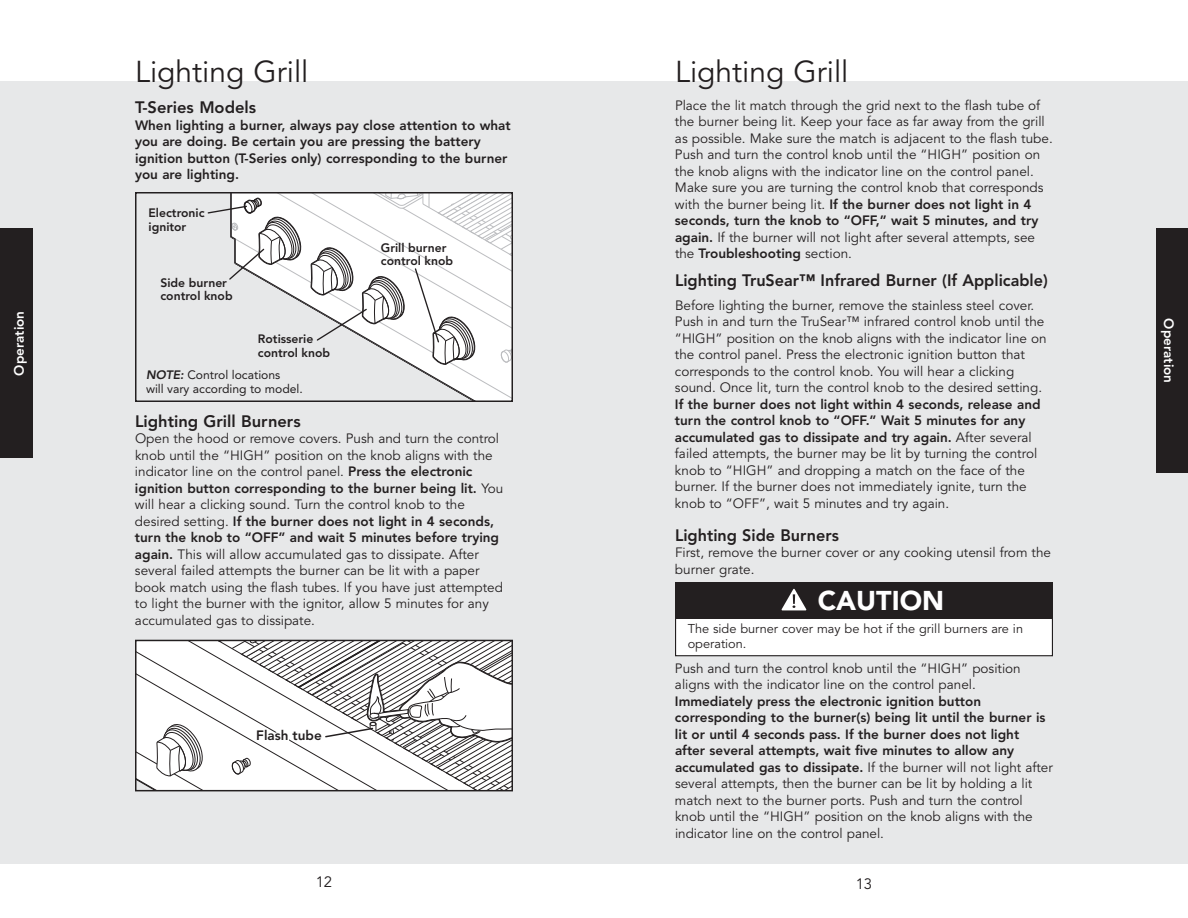
<style>
.page{position:relative;width:1188px;height:918px;background:#fff}
.page>*{position:absolute;margin:0;border:0;box-sizing:border-box;transform-origin:0 0}
.t1{font:30px "Avenir";color:#231f20}
.t2{font:900 27px "Avenir";color:#fff}
.t3{font:800 16.5px "Avenir";color:#231f20}
.t4{font:15px "Avenir";color:#231f20}
.t5{font:13.5px/16.5px "Avenir";color:#231f20}
.t6{font:800 13.5px/16.5px "Avenir";color:#231f20}
.t7{font:800 13.5px "Avenir";color:#fff}
.t8{font:12.75px/15.8px "Avenir";color:#231f20}
.t9{font:800 12.15px/13.5px "Avenir";color:#231f20}
.t10{font:12.15px/13.5px "Avenir";color:#231f20}
.s1{font-weight:800;font-style:italic}
.s2{font-weight:800}
.s3{font-weight:400}
</style>
<div class="page">
<div style="left:594px;top:81px;width:594px;height:783px;background:#e7e8e9"></div>
<div style="left:1156px;top:228px;width:32px;height:245px;background:#231f20"></div>
<div style="left:0;top:81px;width:594px;height:783px;background:#e7e8e9"></div>
<div style="left:0;top:228px;width:33px;height:230px;background:#231f20"></div>
<div style="left:676px;top:583px;width:376px;height:73px;background:#fff"></div>
<div style="left:676px;top:583px;width:376px;height:36px;background:#231f20"></div>
<svg style="left:781px;top:589px;width:26px;height:21px"></svg>
<div style="left:675px;top:582px;width:378px;height:74px;border:1px solid #231f20"></div>
<svg style="left:207px;top:195px;width:303px;height:204px"></svg>
<div style="left:135px;top:192px;width:378px;height:210px;border:2px solid #231f20"></div>
<svg style="left:145px;top:643px;width:70px;height:145px;background:#ededed"></svg>
<svg style="left:215px;top:643px;width:295px;height:145px;background:#ddd"></svg>
<div style="left:135px;top:640px;width:378px;height:151px;border:2px solid #231f20"></div>
<p class="t7" style="left:13px;top:376px;width:66px;rotate:-90deg">Operation</p>
<h1 class="t1" style="left:135px;top:59px;width:175px">Lighting Grill</h1>
<p class="t3" style="left:135px;top:101px;width:123px">T-Series Models</p>
<p class="t6" style="left:135px;top:118px;width:377px">When lighting a burner, always pay close attention to what you are doing. Be certain you are pressing the battery ignition button (T-Series only) corresponding to the burner you are lighting.</p>
<p class="t9" style="left:149px;top:206px;width:58px;line-height:14.5px">Electronic ignitor</p>
<p class="t9" style="left:160px;top:277px;width:74px">Side burner control knob</p>
<p class="t9" style="left:258px;top:333px;width:74px">Rotisserie control knob</p>
<p class="t10" style="left:146px;top:369px;width:158px"><span class="s1">NOTE:</span> Control locations<br>will vary according to model.</p>
<p class="t9" style="left:381px;top:242px;width:74px">Grill burner control knob</p>
<p class="t3" style="left:135px;top:414px;width:167px">Lighting Grill Burners</p>
<p class="t5" style="left:135px;top:432px;width:370px">Open the hood or remove covers. Push and turn the control knob until the “HIGH” position on the knob aligns with the indicator line on the control panel. <span class="s2">Press the electronic ignition button corresponding to the burner being lit.</span> You will hear a clicking sound. Turn the control knob to the desired setting. <span class="s2">If the burner does not light in 4 seconds, turn the knob to “OFF” and wait 5 minutes before trying again.</span> This will allow accumulated gas to dissipate. After several failed attempts the burner can be lit with a paper book match using the flash tubes. If you have just attempted to light the burner with the ignitor, allow 5 minutes for any accumulated gas to dissipate.</p>
<p class="t6" style="left:256px;top:728px;width:67px">Flash tube</p>
<h1 class="t1" style="left:675px;top:59px;width:175px">Lighting Grill</h1>
<p class="t5" style="left:675px;top:98px;width:379px">Place the lit match through the grid next to the flash tube of the burner being lit. Keep your face as far away from the grill as possible. Make sure the match is adjacent to the flash tube.<br>Push and turn the control knob until the “HIGH” position on the knob aligns with the indicator line on the control panel.<br>Make sure you are turning the control knob that corresponds with the burner being lit. <span class="s2">If the burner does not light in 4 seconds, turn the knob to “OFF,” wait 5 minutes, and try again.</span> If the burner will not light after several attempts, see the <span class="s2">Troubleshooting</span> section.</p>
<p class="t3" style="left:675px;top:273px;width:374px">Lighting TruSear™ Infrared Burner (If Applicable)</p>
<p class="t5" style="left:675px;top:298px;width:373px">Before lighting the burner, remove the stainless steel cover.<br>Push in and turn the TruSear™ infrared control knob until the “HIGH” position on the knob aligns with the indicator line on the control panel. Press the electronic ignition button that corresponds to the control knob. You will hear a clicking sound. Once lit, turn the control knob to the desired setting.</p>
<p class="t5" style="left:675px;top:397px;width:367px"><span class="s2">If the burner does not light within 4 seconds, release and turn the control knob to “OFF.” Wait 5 minutes for any accumulated gas to dissipate and try again.</span> After several failed attempts, the burner may be lit by turning the control knob to “HIGH” and dropping a match on the face of the burner. If the burner does not immediately ignite, turn the knob to “OFF”, wait 5 minutes and try again.</p>
<p class="t3" style="left:675px;top:528px;width:165px">Lighting Side Burners</p>
<p class="t5" style="left:675px;top:545px;width:378px">First, remove the burner cover or any cooking utensil from the burner grate.</p>
<h2 class="t2" style="left:818px;top:590px;width:128px">CAUTION</h2>
<p class="t8" style="left:688px;top:621px;width:337px">The side burner cover may be hot if the grill burners are in operation.</p>
<p class="t5" style="left:675px;top:661px;width:347px">Push and turn the control knob until the “HIGH” position aligns with the indicator line on the control panel.</p>
<p class="t6" style="left:675px;top:694px;width:379px">Immediately press the electronic ignition button corresponding to the burner(s) being lit until the burner is lit or until 4 seconds pass. If the burner does not light<br>after several attempts, wait five minutes to allow any accumulated gas to dissipate. <span class="s3">If the burner will not light after several attempts, then the burner can be lit by holding a lit match next to the burner ports. Push and turn the control knob until the “HIGH” position on the knob aligns with the indicator line on the control panel.</span></p>
<p class="t4" style="left:316px;top:876px;width:18px">12</p>
<p class="t4" style="left:856px;top:877px;width:18px">13</p>
<p class="t7" style="left:1175px;top:318px;width:66px;rotate:90deg">Operation</p>
</div>
